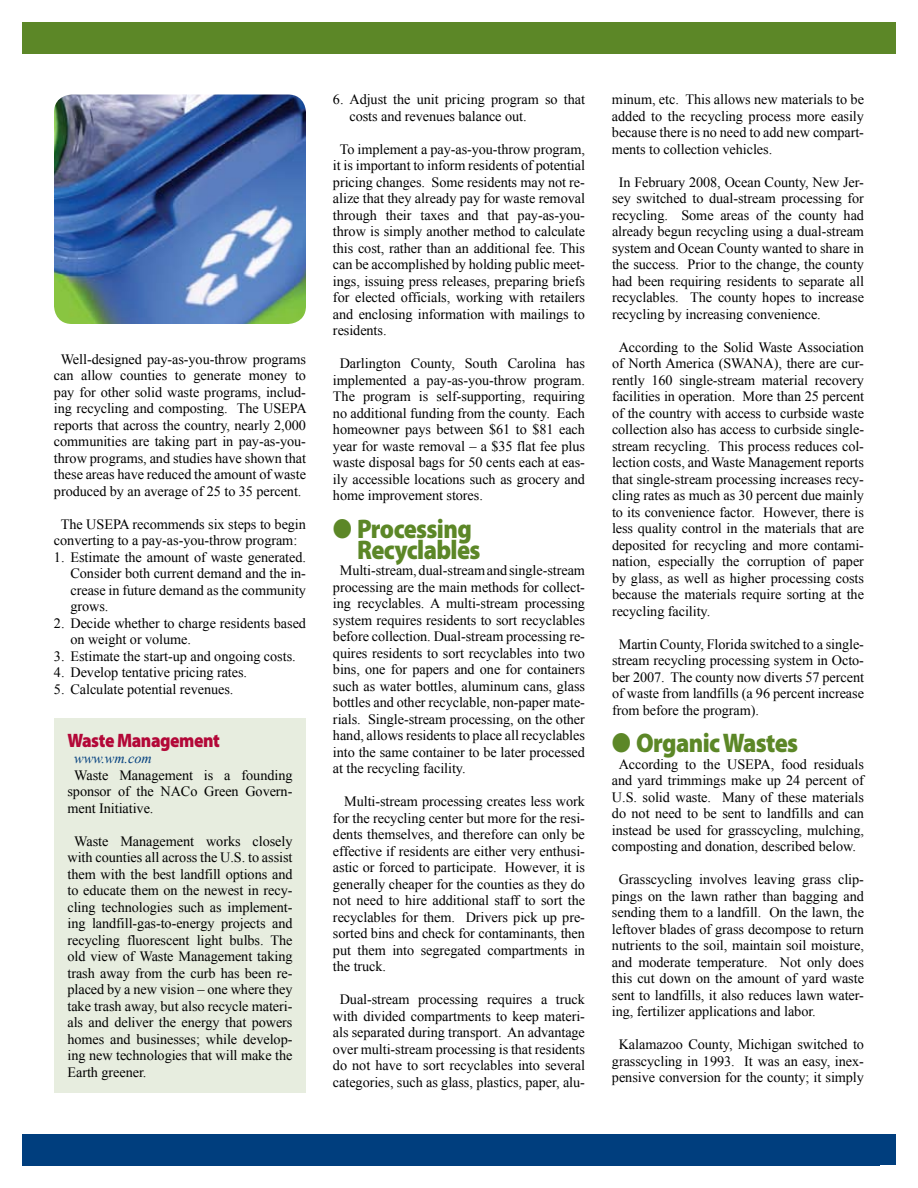
<style>
.page{position:relative;width:918px;height:1188px;background:#fff}
.page>*{position:absolute;margin:0;border:0;box-sizing:border-box;transform-origin:0 0}
.t1{font:900 27px/21px "Myriad Pro";letter-spacing:-.025em;color:#5c8727;scale:.9 1}
.t2{font:900 19.5px "Myriad Pro";letter-spacing:-.025em;color:#b30838;scale:.9 1}
.t3{font:14.25px/16.5px "Times New Roman";letter-spacing:-.005em;color:#000;text-align:justify}
.t4{font:italic 14.25px "Times New Roman";letter-spacing:-.005em;color:#003e7e}
</style>
<div class="page">
<div style="left:0;top:1134px;width:918px;height:54px;background:#003e7e"></div>
<div style="left:0;top:0;width:918px;height:54px;background:#5c8727"></div>
<div style="left:0;top:0;width:21px;height:1188px;background:#fff"></div>
<div style="left:0;top:1166px;width:918px;height:22px;background:#fff"></div>
<div style="left:896px;top:0;width:22px;height:1188px;background:#fff"></div>
<div style="left:0;top:0;width:918px;height:22px;background:#fff"></div>
<div style="left:54px;top:718px;width:252px;height:376px;background:#e7eddf"></div>
<img style="left:54px;top:94px;width:252px;height:230px">
<p class="t3" style="left:54px;top:351px;width:254px;text-align:center">Well-designed pay-as-you-throw programs can allow counties to generate money to pay for other solid waste programs, includ&shy;ing recycling and composting. The USEPA reports that across the country, nearly 2,000 communities are taking part in pay-as-you&shy;throw programs, and studies have shown that these areas have reduced the amount of waste produced by an average of 25 to 35 percent.</p>
<p class="t3" style="left:54px;top:516px;width:253px;text-indent:7px">The USEPA recommends six steps to begin converting to a pay-as-you-throw program:</p>
<p class="t3" style="left:70px;top:549px;width:237px;text-indent:-17px">1. Estimate the amount of waste generated.<br>Consider both current demand and the in&shy;crease in future demand as the community grows.</p>
<p class="t3" style="left:70px;top:615px;width:237px;text-indent:-17px">2. Decide whether to charge residents based on weight or volume.</p>
<p class="t3" style="left:54px;top:648px;width:243px">3. Estimate the start-up and ongoing costs.</p>
<p class="t3" style="left:54px;top:664px;width:195px">4. Develop tentative pricing rates.</p>
<p class="t3" style="left:54px;top:681px;width:181px">5. Calculate potential revenues.</p>
<h2 class="t2" style="left:68px;top:729px;width:171px">Waste Management</h2>
<p class="t4" style="left:74px;top:749px;width:79px">www.wm.com</p>
<p class="t3" style="left:67px;top:766px;width:227px;text-indent:7px">Waste Management is a founding sponsor of the NACo Green Govern&shy;ment Initiative.</p>
<p class="t3" style="left:67px;top:832px;width:227px;text-indent:7px">Waste Management works closely with counties all across the U.S. to assist them with the best landfill options and to educate them on the newest in recy&shy;cling technologies such as implement&shy;ing landfill-gas-to-energy projects and recycling fluorescent light bulbs. The old view of Waste Management taking trash away from the curb has been re&shy;placed by a new vision – one where they take trash away, but also recycle materi&shy;als and deliver the energy that powers homes and businesses; while develop&shy;ing new technologies that will make the Earth greener.</p>
<p class="t3" style="left:349px;top:91px;width:237px;text-indent:-17px">6. Adjust the unit pricing program so that costs and revenues balance out.</p>
<p class="t3" style="left:333px;top:141px;width:254px;text-indent:7px">To implement a pay-as-you-throw program, it is important to inform residents of potential pricing changes. Some residents may not re&shy;alize that they already pay for waste removal through their taxes and that pay-as-you&shy;throw is simply another method to calculate this cost, rather than an additional fee. This can be accomplished by holding public meet&shy;ings, issuing press releases, preparing briefs for elected officials, working with retailers and enclosing information with mailings to residents.</p>
<p class="t3" style="left:333px;top:355px;width:254px;text-indent:7px">Darlington County, South Carolina has implemented a pay-as-you-throw program.<br>The program is self-supporting, requiring no additional funding from the county. Each homeowner pays between $61 to $81 each year for waste removal – a $35 flat fee plus waste disposal bags for 50 cents each at eas&shy;ily accessible locations such as grocery and home improvement stores.</p>
<h1 class="t1" style="left:357px;top:519px;width:139px;text-indent:-24px">● Processing<br>Recyclables</h1>
<p class="t3" style="left:333px;top:562px;width:254px;text-indent:7px">Multi-stream, dual-stream and single-stream processing are the main methods for collect&shy;ing recyclables. A multi-stream processing system requires residents to sort recyclables before collection. Dual-stream processing re&shy;quires residents to sort recyclables into two bins, one for papers and one for containers such as water bottles, aluminum cans, glass bottles and other recyclable, non-paper mate&shy;rials. Single-stream processing, on the other hand, allows residents to place all recyclables into the same container to be later processed at the recycling facility.</p>
<p class="t3" style="left:333px;top:793px;width:254px;text-indent:11px">Multi-stream processing creates less work for the recycling center but more for the resi&shy;dents themselves, and therefore can only be effective if residents are either very enthusi&shy;astic or forced to participate. However, it is generally cheaper for the counties as they do not need to hire additional staff to sort the recyclables for them. Drivers pick up pre&shy;sorted bins and check for contaminants, then put them into segregated compartments in the truck.</p>
<p class="t3" style="left:333px;top:991px;width:254px;text-align:center">Dual-stream processing requires a truck with divided compartments to keep materi&shy;als separated during transport. An advantage over multi-stream processing is that residents do not have to sort recyclables into several categories, such as glass, plastics, paper, alu-</p>
<p class="t3" style="left:612px;top:91px;width:254px">minum, etc. This allows new materials to be added to the recycling process more easily because there is no need to add new compart&shy;ments to collection vehicles.</p>
<p class="t3" style="left:612px;top:174px;width:254px;text-indent:7px">In February 2008, Ocean County, New Jer&shy;sey switched to dual-stream processing for recycling. Some areas of the county had already begun recycling using a dual-stream system and Ocean County wanted to share in the success. Prior to the change, the county had been requiring residents to separate all recyclables. The county hopes to increase recycling by increasing convenience.</p>
<p class="t3" style="left:612px;top:339px;width:254px;text-indent:7px">According to the Solid Waste Association of North America (SWANA), there are cur&shy;rently 160 single-stream material recovery facilities in operation. More than 25 percent of the country with access to curbside waste collection also has access to curbside single&shy;stream recycling. This process reduces col&shy;lection costs, and Waste Management reports that single-stream processing increases recy&shy;cling rates as much as 30 percent due mainly to its convenience factor. However, there is less quality control in the materials that are deposited for recycling and more contami&shy;nation, especially the corruption of paper by glass, as well as higher processing costs because the materials require sorting at the recycling facility.</p>
<p class="t3" style="left:612px;top:636px;width:254px;text-indent:7px">Martin County, Florida switched to a single&shy;stream recycling processing system in Octo&shy;ber 2007. The county now diverts 57 percent of waste from landfills (a 96 percent increase from before the program).</p>
<h1 class="t1" style="left:612px;top:733px;width:208px">● Organic Wastes</h1>
<p class="t3" style="left:612px;top:756px;width:254px;text-align:center">According to the USEPA, food residuals and yard trimmings make up 24 percent of U.S. solid waste. Many of these materials do not need to be sent to landfills and can instead be used for grasscycling, mulching, composting and donation, described below.</p>
<p class="t3" style="left:612px;top:871px;width:254px;text-indent:7px">Grasscycling involves leaving grass clip&shy;pings on the lawn rather than bagging and sending them to a landfill. On the lawn, the leftover blades of grass decompose to return nutrients to the soil, maintain soil moisture, and moderate temperature. Not only does this cut down on the amount of yard waste sent to landfills, it also reduces lawn water&shy;ing, fertilizer applications and labor.</p>
<p class="t3" style="left:612px;top:1036px;width:254px;text-align:center">Kalamazoo County, Michigan switched to grasscycling in 1993. It was an easy, inex&shy;pensive conversion for the county; it simply</p>
</div>
